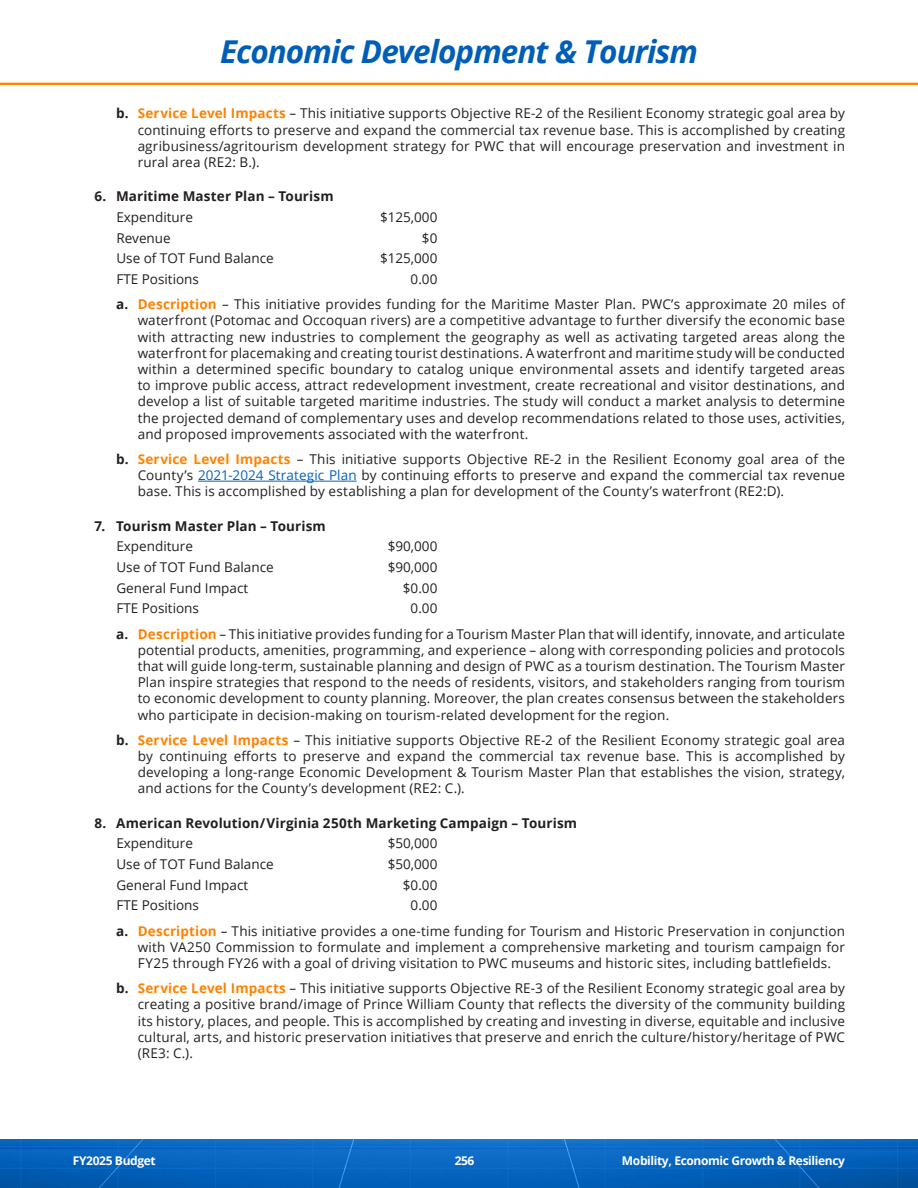
<style>
.page{position:relative;width:918px;height:1188px;background:#fff}
.page>*{position:absolute;margin:0;border:0;box-sizing:border-box;transform-origin:0 0}
.t1{font:italic 700 31.5px "Open Sans";letter-spacing:-.03em;color:#005eb8}
.BI_Tabs{font:13.5px/16.2px "Open Sans";letter-spacing:.01em;color:#231f20;text-align:justify}
.t2{font:700 13.5px "Open Sans";letter-spacing:.01em;color:#231f20}
.t3{font:700 12px "Open Sans";letter-spacing:-.03em;color:#fff}
.s1{font-weight:700}
.s2{font-weight:700;color:#ff8200}
.s3{color:#0563c1}
</style>
<div class="page">
<img style="left:0;top:82px;width:918px;height:3px">
<img style="left:0;top:1139px;width:918px;height:49px">
<hr style="left:198px;top:481px;width:159px;height:1px;background:#0563c1">
<p class="t1" style="left:220px;top:29px;width:479px">Economic Development &amp; Tourism</p>
<p class="BI_Tabs" style="left:138px;top:105px;width:709px;text-indent:-22px"><span class="s1">b.</span> <span class="s2">Service Level Impacts</span> – This initiative supports Objective RE-2 of the Resilient Economy strategic goal area by continuing efforts to preserve and expand the commercial tax revenue base. This is accomplished by creating agribusiness/agritourism development strategy for PWC that will encourage preservation and investment in rural area (RE2: B.).</p>
<p class="t2" style="left:94px;top:187px;width:241px">6. Maritime Master Plan – Tourism</p>
<p class="BI_Tabs" style="left:116px;top:208px;width:78px">Expenditure</p>
<p class="BI_Tabs" style="left:380px;top:208px;width:59px">$125,000</p>
<p class="BI_Tabs" style="left:116px;top:229px;width:56px">Revenue</p>
<p class="BI_Tabs" style="left:422px;top:229px;width:17px">$0</p>
<p class="BI_Tabs" style="left:116px;top:250px;width:159px">Use of TOT Fund Balance</p>
<p class="BI_Tabs" style="left:380px;top:250px;width:59px">$125,000</p>
<p class="BI_Tabs" style="left:116px;top:271px;width:84px">FTE Positions</p>
<p class="BI_Tabs" style="left:411px;top:271px;width:28px">0.00</p>
<p class="BI_Tabs" style="left:138px;top:296px;width:709px;text-indent:-22px"><span class="s1">a.</span> <span class="s2">Description</span> – This initiative provides funding for the Maritime Master Plan. PWC’s approximate 20 miles of waterfront (Potomac and Occoquan rivers) are a competitive advantage to further diversify the economic base with attracting new industries to complement the geography as well as activating targeted areas along the waterfront for placemaking and creating tourist destinations. A waterfront and maritime study will be conducted within a determined specific boundary to catalog unique environmental assets and identify targeted areas to improve public access, attract redevelopment investment, create recreational and visitor destinations, and develop a list of suitable targeted maritime industries. The study will conduct a market analysis to determine the projected demand of complementary uses and develop recommendations related to those uses, activities, and proposed improvements associated with the waterfront.</p>
<p class="BI_Tabs" style="left:138px;top:451px;width:709px;text-indent:-22px"><span class="s1">b.</span> <span class="s2">Service Level Impacts</span> – This initiative supports Objective RE-2 in the Resilient Economy goal area of the County’s <span class="s3">2021-2024 Strategic Plan</span> by continuing efforts to preserve and expand the commercial tax revenue base. This is accomplished by establishing a plan for development of the County’s waterfront (RE2:D).</p>
<p class="t2" style="left:94px;top:516px;width:233px">7. Tourism Master Plan – Tourism</p>
<p class="BI_Tabs" style="left:116px;top:538px;width:78px">Expenditure</p>
<p class="BI_Tabs" style="left:388px;top:538px;width:51px">$90,000</p>
<p class="BI_Tabs" style="left:116px;top:559px;width:159px">Use of TOT Fund Balance</p>
<p class="BI_Tabs" style="left:388px;top:559px;width:51px">$90,000</p>
<p class="BI_Tabs" style="left:116px;top:579px;width:133px">General Fund Impact</p>
<p class="BI_Tabs" style="left:403px;top:579px;width:36px">$0.00</p>
<p class="BI_Tabs" style="left:116px;top:600px;width:84px">FTE Positions</p>
<p class="BI_Tabs" style="left:411px;top:600px;width:28px">0.00</p>
<p class="BI_Tabs" style="left:138px;top:625px;width:709px;text-indent:-22px"><span class="s1">a.</span> <span class="s2">Description</span> – This initiative provides funding for a Tourism Master Plan that will identify, innovate, and articulate potential products, amenities, programming, and experience – along with corresponding policies and protocols that will guide long-term, sustainable planning and design of PWC as a tourism destination. The Tourism Master Plan inspire strategies that respond to the needs of residents, visitors, and stakeholders ranging from tourism to economic development to county planning. Moreover, the plan creates consensus between the stakeholders who participate in decision-making on tourism-related development for the region.</p>
<p class="BI_Tabs" style="left:138px;top:731px;width:709px;text-indent:-22px"><span class="s1">b.</span> <span class="s2">Service Level Impacts</span> – This initiative supports Objective RE-2 of the Resilient Economy strategic goal area by continuing efforts to preserve and expand the commercial tax revenue base. This is accomplished by developing a long-range Economic Development &amp; Tourism Master Plan that establishes the vision, strategy, and actions for the County’s development (RE2: C.).</p>
<p class="t2" style="left:94px;top:813px;width:484px">8. American Revolution/Virginia 250th Marketing Campaign – Tourism</p>
<p class="BI_Tabs" style="left:116px;top:835px;width:78px">Expenditure</p>
<p class="BI_Tabs" style="left:388px;top:835px;width:51px">$50,000</p>
<p class="BI_Tabs" style="left:116px;top:856px;width:159px">Use of TOT Fund Balance</p>
<p class="BI_Tabs" style="left:388px;top:856px;width:51px">$50,000</p>
<p class="BI_Tabs" style="left:116px;top:876px;width:133px">General Fund Impact</p>
<p class="BI_Tabs" style="left:403px;top:876px;width:36px">$0.00</p>
<p class="BI_Tabs" style="left:116px;top:897px;width:84px">FTE Positions</p>
<p class="BI_Tabs" style="left:411px;top:897px;width:28px">0.00</p>
<p class="BI_Tabs" style="left:138px;top:922px;width:709px;text-indent:-22px"><span class="s1">a.</span> <span class="s2">Description</span> – This initiative provides a one-time funding for Tourism and Historic Preservation in conjunction with VA250 Commission to formulate and implement a comprehensive marketing and tourism campaign for FY25 through FY26 with a goal of driving visitation to PWC museums and historic sites, including battlefields.</p>
<p class="BI_Tabs" style="left:138px;top:980px;width:709px;text-indent:-22px"><span class="s1">b.</span> <span class="s2">Service Level Impacts</span> – This initiative supports Objective RE-3 of the Resilient Economy strategic goal area by creating a positive brand/image of Prince William County that reflects the diversity of the community building its history, places, and people. This is accomplished by creating and investing in diverse, equitable and inclusive cultural, arts, and historic preservation initiatives that preserve and enrich the culture/history/heritage of PWC (RE3: C.).</p>
<p class="t3" style="left:73px;top:1152px;width:84px">FY2025 Budget</p>
<p class="t3" style="left:455px;top:1152px;width:21px">256</p>
<p class="t3" style="left:622px;top:1152px;width:225px">Mobility, Economic Growth &amp; Resiliency</p>
</div>
